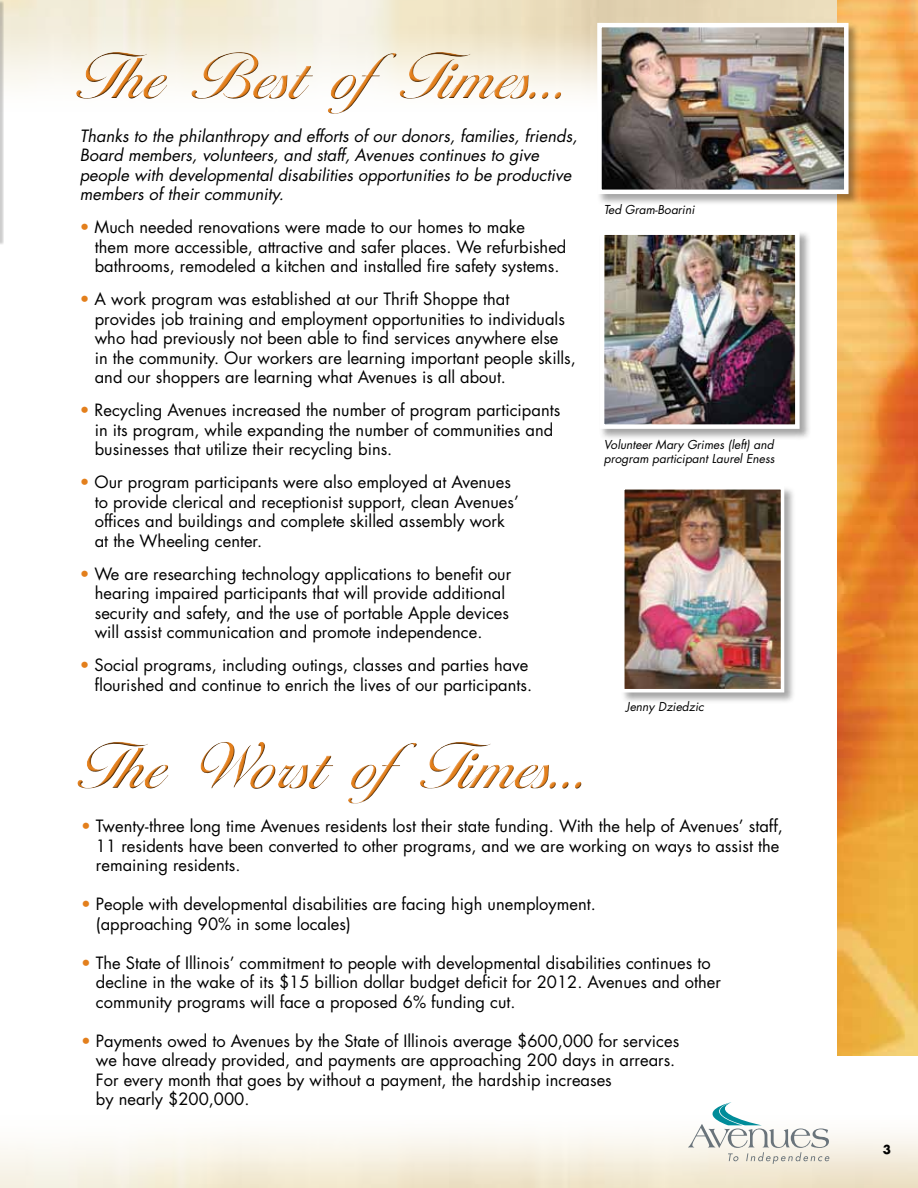
<style>
.page{position:relative;width:918px;height:1188px;background:#fff}
.page>*{position:absolute;margin:0;border:0;box-sizing:border-box;transform-origin:0 0}
.t1{font:90px "Margaret";color:#e37f1c}
.t2{font:16.5px/19.5px "Futura";color:#000}
.t3{font:italic 16.5px/19.5px "Futura";color:#000}
.t4{font:italic 12px/14.4px "Futura";color:#000}
.t5{font:700 12px "Futura";color:#000}
.s1{color:#e37f1c}
</style>
<div class="page">
<svg style="left:688px;top:1102px;width:142px;height:62px"></svg>
<div style="left:75px;top:50px;width:487px;height:63px;background:#fff;opacity:.75"></div>
<div style="left:75px;top:52px;width:487px;height:63px;background:#000;opacity:.75"></div>
<hr style="left:0;top:0;width:4px;height:245px;background:#000;opacity:.2">
<img style="left:0;top:0;width:1px;height:241px">
<img style="left:837px;top:0;width:81px;height:1056px">
<div style="left:76px;top:742px;width:507px;height:63px;background:#000;opacity:.75"></div>
<div style="left:596px;top:22px;width:264px;height:183px;background:#000;opacity:.35"></div>
<img style="left:602px;top:28px;width:242px;height:161px">
<div style="left:597px;top:23px;width:252px;height:171px;border:4px solid #fff"></div>
<div style="left:620px;top:485px;width:176px;height:219px;background:#000;opacity:.35"></div>
<img style="left:626px;top:491px;width:153px;height:196px">
<div style="left:621px;top:486px;width:163px;height:206px;border:4px solid #fff"></div>
<div style="left:599px;top:230px;width:212px;height:210px;background:#000;opacity:.35"></div>
<img style="left:605px;top:235px;width:190px;height:189px">
<div style="left:600px;top:230px;width:200px;height:199px;border:4px solid #fff"></div>
<h1 class="t1" style="left:80px;top:33px;width:499px">The Best ofTimes...</h1>
<p class="t3" style="left:80px;top:126px;width:499px">Thanks to the philanthropy and efforts of our donors, families, friends, Board members, volunteers, and staff, Avenues continues to give people with developmental disabilities opportunities to be productive members of their community.</p>
<p class="t2" style="left:95px;top:217px;width:473px;text-indent:-15px"><span class="s1">•</span> Much needed renovations were made to our homes to make<br>them more accessible, attractive and safer places. We refurbished bathrooms, remodeled a kitchen and installed fire safety systems.</p>
<p class="t2" style="left:95px;top:289px;width:483px;text-indent:-15px"><span class="s1">•</span> A work program was established at our Thrift Shoppe that<br>provides job training and employment opportunities to individuals who had previously not been able to find services anywhere else<br>in the community. Our workers are learning important people skills, and our shoppers are learning what Avenues is all about.</p>
<p class="t2" style="left:95px;top:400px;width:467px;text-indent:-15px"><span class="s1">•</span> Recycling Avenues increased the number of program participants in its program, while expanding the number of communities and businesses that utilize their recycling bins.</p>
<p class="t2" style="left:95px;top:472px;width:426px;text-indent:-15px"><span class="s1">•</span> Our program participants were also employed at Avenues to provide clerical and receptionist support, clean Avenues’ offices and buildings and complete skilled assembly work at the Wheeling center.</p>
<p class="t2" style="left:95px;top:564px;width:418px;text-indent:-15px"><span class="s1">•</span> We are researching technology applications to benefit our hearing impaired participants that will provide additional security and safety, and the use of portable Apple devices will assist communication and promote independence.</p>
<p class="t2" style="left:80px;top:655px;width:454px;text-align:right"><span class="s1">•</span> Social programs, including outings, classes and parties have flourished and continue to enrich the lives of our participants.</p>
<h1 class="t1" style="left:81px;top:723px;width:518px">The Worst ofTimes...</h1>
<p class="t4" style="left:604px;top:202px;width:92px">Ted Gram-Boarini</p>
<p class="t4" style="left:604px;top:437px;width:172px">Volunteer Mary Grimes (left) and program participant Laurel Eness</p>
<p class="t4" style="left:626px;top:699px;width:80px">Jenny Dziedzic</p>
<p class="t2" style="left:96px;top:816px;width:688px;text-indent:-15px"><span class="s1">•</span> Twenty-three long time Avenues residents lost their state funding. With the help of Avenues’ staff,<br>11 residents have been converted to other programs, and we are working on ways to assist the remaining residents.</p>
<p class="t2" style="left:96px;top:894px;width:501px;text-indent:-15px"><span class="s1">•</span> People with developmental disabilities are facing high unemployment. (approaching 90% in some locales)</p>
<p class="t2" style="left:96px;top:953px;width:626px;text-indent:-15px"><span class="s1">•</span> The State of Illinois’ commitment to people with developmental disabilities continues to decline in the wake of its $15 billion dollar budget deficit for 2012. Avenues and other community programs will face a proposed 6% funding cut.</p>
<p class="t2" style="left:96px;top:1031px;width:585px;text-indent:-15px"><span class="s1">•</span> Payments owed to Avenues by the State of Illinois average $600,000 for services we have already provided, and payments are approaching 200 days in arrears.<br>For every month that goes by without a payment, the hardship increases<br>by nearly $200,000.</p>
<p class="t5" style="left:883px;top:1142px;width:10px">3</p>
</div>
